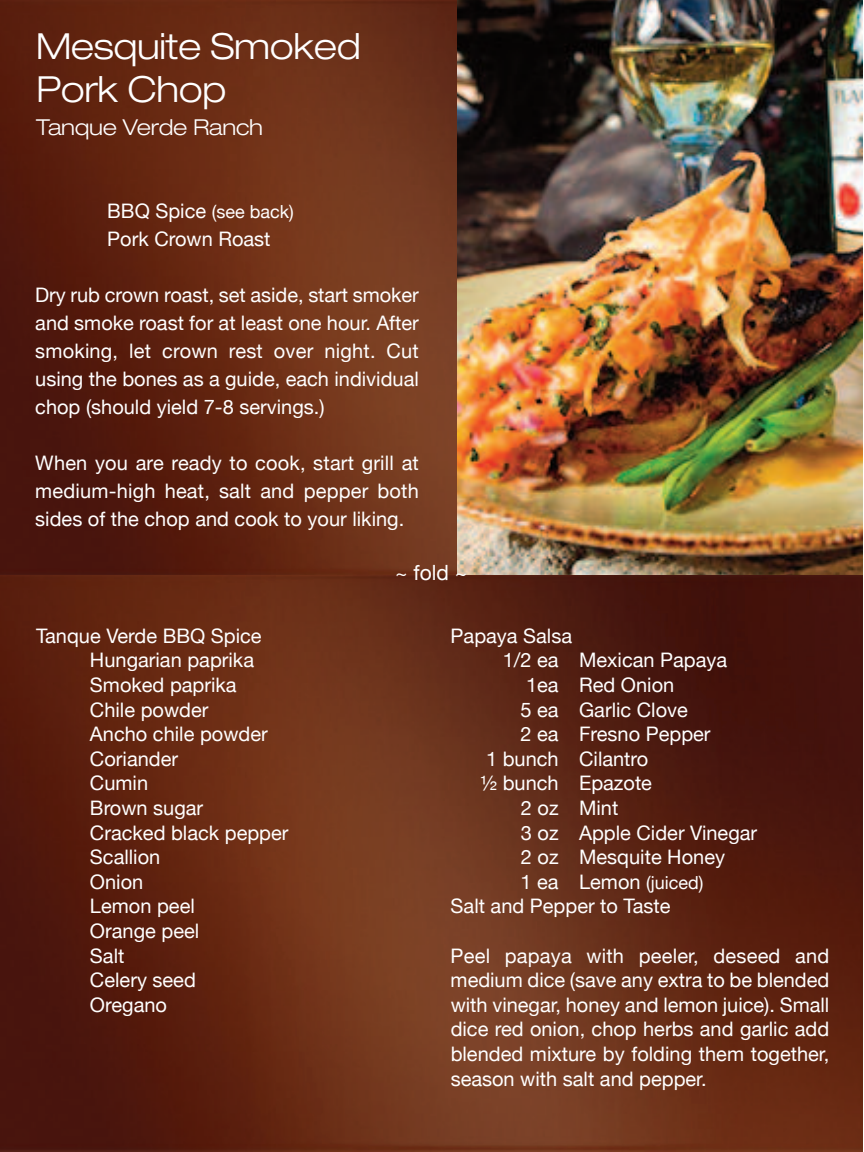
<style>
.page{position:relative;width:864px;height:1152px;background:#fff}
.page>*{position:absolute;margin:0;border:0;box-sizing:border-box;transform-origin:0 0}
.t1{font:300 expanded 36px/43.2px "Helvetica Neue";letter-spacing:-.01em;color:#fff}
.t2{font:300 expanded 22px "Helvetica Neue";letter-spacing:-.01em;color:#fff}
.t3{font:21px "Helvetica Neue";color:#fff}
.t4{font:20px/24.6px "Helvetica Neue";color:#fff;text-align:justify}
.t5{font:18px "Helvetica Neue";color:#fff}
.s1{font-size:20px}
.s2{font-size:18px}
</style>
<div class="page">
<img style="left:0;top:0;width:863px;height:575px">
<img style="left:458px;top:0;width:405px;height:574px">
<svg style="left:0;top:575px;width:863px;height:576px;background:#602714"></svg>
<h1 class="t1" style="left:36px;top:28px;width:326px">Mesquite Smoked<br>Pork Chop</h1>
<p class="t2" style="left:36px;top:119px;width:229px">Tanque Verde Ranch</p>
<p class="t5" style="left:107px;top:200px;width:188px"><span class="s1">BBQ Spice</span> (see back)</p>
<p class="t4" style="left:107px;top:226px;width:165px">Pork Crown Roast</p>
<p class="t4" style="left:35px;top:280px;width:385px;line-height:28px">Dry rub crown roast, set aside, start smoker and smoke roast for at least one hour. After smoking, let crown rest over night. Cut using the bones as a guide, each individual chop (should yield 7-8 servings.)</p>
<p class="t4" style="left:35px;top:448px;width:385px;line-height:28px">When you are ready to cook, start grill at medium-high heat, salt and pepper both sides of the chop and cook to your liking.</p>
<p class="t3" style="left:395px;top:560px;width:74px">~ fold ~</p>
<p class="t4" style="left:90px;top:623px;width:200px;text-align:left;text-indent:-54px">Tanque Verde BBQ Spice<br>Hungarian paprika<br>Smoked paprika<br>Chile powder<br>Ancho chile powder<br>Coriander<br>Cumin<br>Brown sugar<br>Cracked black pepper<br>Scallion<br>Onion<br>Lemon peel<br>Orange peel<br>Salt<br>Celery seed<br>Oregano</p>
<p class="t4" style="left:451px;top:623px;width:123px">Papaya Salsa</p>
<p class="t4" style="left:503px;top:648px;width:226px">1/2 ea Mexican Papaya</p>
<p class="t4" style="left:526px;top:672px;width:150px">1ea Red Onion</p>
<p class="t4" style="left:520px;top:697px;width:169px">5 ea Garlic Clove</p>
<p class="t4" style="left:520px;top:722px;width:192px">2 ea Fresno Pepper</p>
<p class="t4" style="left:486px;top:746px;width:164px">1 bunch Cilantro</p>
<p class="t4" style="left:480px;top:771px;width:173px">½ bunch Epazote</p>
<p class="t4" style="left:521px;top:795px;width:99px">2 oz Mint</p>
<p class="t4" style="left:521px;top:820px;width:238px">3 oz Apple Cider Vinegar</p>
<p class="t4" style="left:521px;top:845px;width:206px">2 oz Mesquite Honey</p>
<p class="t4" style="left:520px;top:869px;width:185px">1 ea Lemon <span class="s2">(juiced)</span></p>
<p class="t4" style="left:451px;top:894px;width:222px">Salt and Pepper to Taste</p>
<p class="t4" style="left:451px;top:943px;width:380px">Peel papaya with peeler, deseed and medium dice (save any extra to be blended with vinegar, honey and lemon juice). Small dice red onion, chop herbs and garlic add blended mixture by folding them together, season with salt and pepper.</p>
</div>
